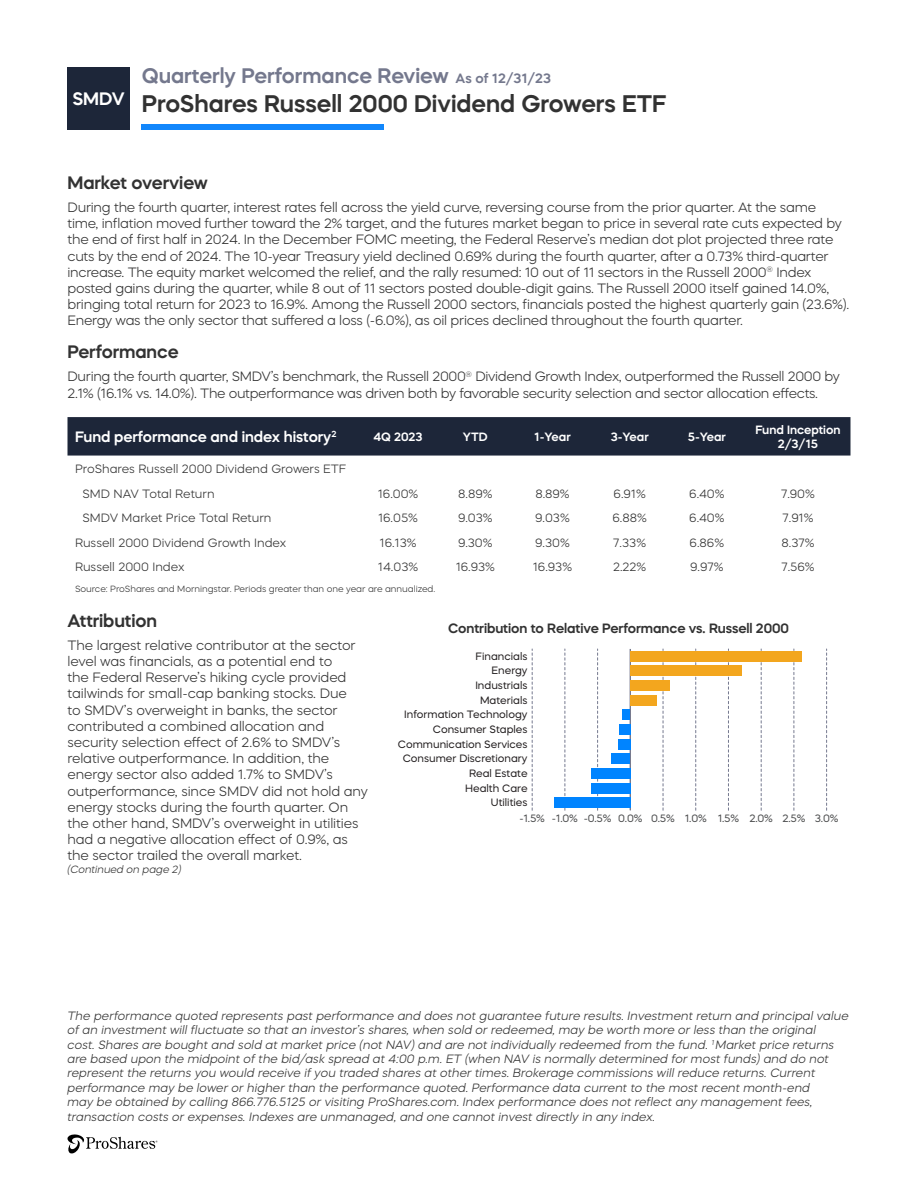
<style>
.page{position:relative;width:918px;height:1188px;background:#fff}
.page>*{position:absolute;margin:0;border:0;box-sizing:border-box;transform-origin:0 0}
.t1{font:600 24px "Mazzard H";color:#323232}
.t2{font:600 21px "Mazzard H";color:#74788d}
.Paragraph_8{font:600 18px "Mazzard H";letter-spacing:-.005em;color:#323232}
.t3{font:600 18px "Mazzard H";color:#fff}
.Paragraph_8-2{font:600 15px "Mazzard H";letter-spacing:-.005em;color:#fff}
.Paragraph_8-3{font:300 13.5px/16.2px "Mazzard H";letter-spacing:-.02em;color:#323232}
.Paragraph_8-4{font:600 13.5px "Mazzard H";letter-spacing:-.005em;color:#323232}
.Paragraph_8-5{font:italic 300 12px/14.4px "Mazzard H";color:#323232}
.Paragraph_8-6{font:300 12px "Mazzard H";color:#323232}
.Body_Copy{font:300 12px "Mazzard H";color:#323232}
.Paragraph_8-7{font:600 12px/14.4px "Mazzard H";color:#fff;text-align:center}
.t4{font:10.65px "Mazzard H";color:#231f20}
.t5{font:10.65px "Mazzard H";color:#4d4e4f}
.Paragraph_8-8{font:italic 300 10.5px "Mazzard H";letter-spacing:-.01em;color:#323232}
.Paragraph_8-9{font:300 9px "Mazzard H";letter-spacing:-.005em;color:#323232}
.s1{font-size:13.5px}
</style>
<div class="page">
<svg style="left:67px;top:1134px;width:91px;height:20px"></svg>
<div style="left:142px;top:124px;width:242px;height:6px;background:#1287fc"></div>
<div style="left:68px;top:68px;width:62px;height:62px;background:#1d2639"></div>
<div style="left:68px;top:417px;width:782px;height:39px;background:#1d2639"></div>
<svg style="left:532px;top:649px;width:1px;height:161px"></svg>
<svg style="left:565px;top:649px;width:1px;height:161px"></svg>
<svg style="left:597px;top:649px;width:1px;height:161px"></svg>
<svg style="left:663px;top:649px;width:1px;height:161px"></svg>
<svg style="left:695px;top:649px;width:1px;height:161px"></svg>
<svg style="left:728px;top:649px;width:1px;height:161px"></svg>
<svg style="left:761px;top:649px;width:1px;height:161px"></svg>
<svg style="left:794px;top:649px;width:1px;height:161px"></svg>
<svg style="left:826px;top:649px;width:1px;height:161px"></svg>
<hr style="left:630px;top:649px;width:1px;height:161px;background:#74788e">
<div style="left:630px;top:651px;width:172px;height:11px;background:#f3a61e"></div>
<div style="left:630px;top:666px;width:112px;height:10px;background:#f3a61e"></div>
<div style="left:630px;top:680px;width:40px;height:11px;background:#f3a61e"></div>
<div style="left:630px;top:695px;width:26px;height:11px;background:#f3a61e"></div>
<div style="left:622px;top:710px;width:8px;height:10px;background:#0084ff"></div>
<div style="left:619px;top:724px;width:11px;height:11px;background:#0084ff"></div>
<div style="left:618px;top:739px;width:12px;height:11px;background:#0084ff"></div>
<div style="left:611px;top:754px;width:19px;height:10px;background:#0084ff"></div>
<div style="left:591px;top:768px;width:39px;height:11px;background:#0084ff"></div>
<div style="left:591px;top:783px;width:39px;height:11px;background:#0084ff"></div>
<div style="left:554px;top:798px;width:76px;height:10px;background:#0084ff"></div>
<p class="t3" style="left:72px;top:87px;width:54px">SMDV</p>
<p class="t2" style="left:142px;top:62px;width:411px">Quarterly Performance Review <span class="s1">As of 12/31/23</span></p>
<p class="t1" style="left:142px;top:88px;width:527px">ProShares Russell 2000 Dividend Growers ETF</p>
<p class="Paragraph_8" style="left:68px;top:171px;width:142px">Market overview</p>
<p class="Paragraph_8-3" style="left:68px;top:199px;width:783px">During the fourth quarter, interest rates fell across the yield curve, reversing course from the prior quarter. At the same time, inflation moved further toward the 2% target, and the futures market began to price in several rate cuts expected by the end of first half in 2024. In the December FOMC meeting, the Federal Reserve’s median dot plot projected three rate cuts by the end of 2024. The 10-year Treasury yield declined 0.69% during the fourth quarter, after a 0.73% third-quarter increase. The equity market welcomed the relief, and the rally resumed: 10 out of 11 sectors in the Russell 2000<sup>®</sup> Index posted gains during the quarter, while 8 out of 11 sectors posted double-digit gains. The Russell 2000 itself gained 14.0%, bringing total return for 2023 to 16.9%. Among the Russell 2000 sectors, financials posted the highest quarterly gain (23.6%).<br>Energy was the only sector that suffered a loss (-6.0%), as oil prices declined throughout the fourth quarter.</p>
<p class="Paragraph_8" style="left:68px;top:340px;width:113px">Performance</p>
<p class="Paragraph_8-3" style="left:68px;top:368px;width:774px">During the fourth quarter, SMDV’s benchmark, the Russell 2000<sup>®</sup> Dividend Growth Index, outperformed the Russell 2000 by<br>2.1% (16.1% vs. 14.0%). The outperformance was driven both by favorable security selection and sector allocation effects.</p>
<p class="Paragraph_8-2" style="left:75px;top:427px;width:263px">Fund performance and index history<sup>2</sup></p>
<p class="Paragraph_8-7" style="left:374px;top:429px;width:51px">4Q 2023</p>
<p class="Paragraph_8-7" style="left:463px;top:429px;width:26px">YTD</p>
<p class="Paragraph_8-7" style="left:534px;top:429px;width:38px">1-Year</p>
<p class="Paragraph_8-7" style="left:611px;top:429px;width:40px">3-Year</p>
<p class="Paragraph_8-7" style="left:688px;top:429px;width:40px">5-Year</p>
<p class="Paragraph_8-7" style="left:755px;top:422px;width:87px">Fund Inception<br>2/3/15</p>
<p class="Paragraph_8-6" style="left:75px;top:462px;width:273px">ProShares Russell 2000 Dividend Growers ETF</p>
<p class="Paragraph_8-6" style="left:82px;top:487px;width:134px">SMD NAV Total Return</p>
<p class="Body_Copy" style="left:378px;top:487px;width:42px">16.00%</p>
<p class="Body_Copy" style="left:458px;top:487px;width:36px">8.89%</p>
<p class="Body_Copy" style="left:535px;top:487px;width:36px">8.89%</p>
<p class="Body_Copy" style="left:614px;top:487px;width:34px">6.91%</p>
<p class="Body_Copy" style="left:689px;top:487px;width:37px">6.40%</p>
<p class="Body_Copy" style="left:781px;top:487px;width:35px">7.90%</p>
<p class="Paragraph_8-6" style="left:82px;top:511px;width:191px">SMDV Market Price Total Return</p>
<p class="Body_Copy" style="left:378px;top:511px;width:41px">16.05%</p>
<p class="Body_Copy" style="left:458px;top:511px;width:36px">9.03%</p>
<p class="Body_Copy" style="left:535px;top:511px;width:36px">9.03%</p>
<p class="Body_Copy" style="left:612px;top:511px;width:36px">6.88%</p>
<p class="Body_Copy" style="left:689px;top:511px;width:37px">6.40%</p>
<p class="Body_Copy" style="left:782px;top:511px;width:33px">7.91%</p>
<p class="Paragraph_8-6" style="left:75px;top:535px;width:213px">Russell 2000 Dividend Growth Index</p>
<p class="Body_Copy" style="left:380px;top:535px;width:39px">16.13%</p>
<p class="Body_Copy" style="left:458px;top:535px;width:36px">9.30%</p>
<p class="Body_Copy" style="left:535px;top:535px;width:36px">9.30%</p>
<p class="Body_Copy" style="left:613px;top:535px;width:34px">7.33%</p>
<p class="Body_Copy" style="left:690px;top:535px;width:36px">6.86%</p>
<p class="Body_Copy" style="left:781px;top:535px;width:35px">8.37%</p>
<p class="Paragraph_8-6" style="left:75px;top:559px;width:111px">Russell 2000 Index</p>
<p class="Body_Copy" style="left:378px;top:559px;width:42px">14.03%</p>
<p class="Body_Copy" style="left:456px;top:559px;width:41px">16.93%</p>
<p class="Body_Copy" style="left:533px;top:559px;width:41px">16.93%</p>
<p class="Body_Copy" style="left:613px;top:559px;width:35px">2.22%</p>
<p class="Body_Copy" style="left:690px;top:559px;width:35px">9.97%</p>
<p class="Body_Copy" style="left:781px;top:559px;width:35px">7.56%</p>
<p class="Paragraph_8-9" style="left:75px;top:584px;width:362px">Source: ProShares and Morningstar. Periods greater than one year are annualized.</p>
<p class="Paragraph_8" style="left:68px;top:609px;width:91px">Attribution</p>
<p class="Paragraph_8-3" style="left:68px;top:637px;width:302px">The largest relative contributor at the sector level was financials, as a potential end to<br>the Federal Reserve’s hiking cycle provided tailwinds for small-cap banking stocks. Due<br>to SMDV’s overweight in banks, the sector contributed a combined allocation and security selection effect of 2.6% to SMDV’s relative outperformance. In addition, the energy sector also added 1.7% to SMDV’s outperformance, since SMDV did not hold any energy stocks during the fourth quarter. On the other hand, SMDV’s overweight in utilities had a negative allocation effect of 0.9%, as the sector trailed the overall market.</p>
<p class="Paragraph_8-8" style="left:68px;top:863px;width:115px">(Continued on page 2)</p>
<p class="Paragraph_8-4" style="left:448px;top:619px;width:343px">Contribution to Relative Performance vs. Russell 2000</p>
<p class="t4" style="left:476px;top:649px;width:54px">Financials</p>
<p class="t4" style="left:492px;top:664px;width:38px">Energy</p>
<p class="t4" style="left:475px;top:679px;width:54px">Industrials</p>
<p class="t4" style="left:480px;top:693px;width:49px">Materials</p>
<p class="t4" style="left:404px;top:708px;width:125px">Information Technology</p>
<p class="t4" style="left:433px;top:723px;width:96px">Consumer Staples</p>
<p class="t4" style="left:398px;top:737px;width:131px">Communication Services</p>
<p class="t4" style="left:403px;top:752px;width:126px">Consumer Discretionary</p>
<p class="t4" style="left:469px;top:767px;width:60px">Real Estate</p>
<p class="t4" style="left:465px;top:781px;width:64px">Health Care</p>
<p class="t4" style="left:491px;top:796px;width:38px">Utilities</p>
<p class="t5" style="left:519px;top:812px;width:320px">-1.5% -1.0% -0.5% 0.0% 0.5% 1.0% 1.5% 2.0% 2.5% 3.0%</p>
<p class="Paragraph_8-5" style="left:68px;top:1008px;width:783px">The performance quoted represents past performance and does not guarantee future results. Investment return and principal value of an investment will fluctuate so that an investor’s shares, when sold or redeemed, may be worth more or less than the original<br>cost. Shares are bought and sold at market price (not NAV) and are not individually redeemed from the fund. <sup>1</sup>Market price returns are based upon the midpoint of the bid/ask spread at 4:00 p.m. ET (when NAV is normally determined for most funds) and do not represent the returns you would receive if you traded shares at other times. Brokerage commissions will reduce returns. Current performance may be lower or higher than the performance quoted. Performance data current to the most recent month-end<br>may be obtained by calling 866.776.5125 or visiting ProShares.com. Index performance does not reflect any management fees, transaction costs or expenses. Indexes are unmanaged, and one cannot invest directly in any index.</p>
</div>
